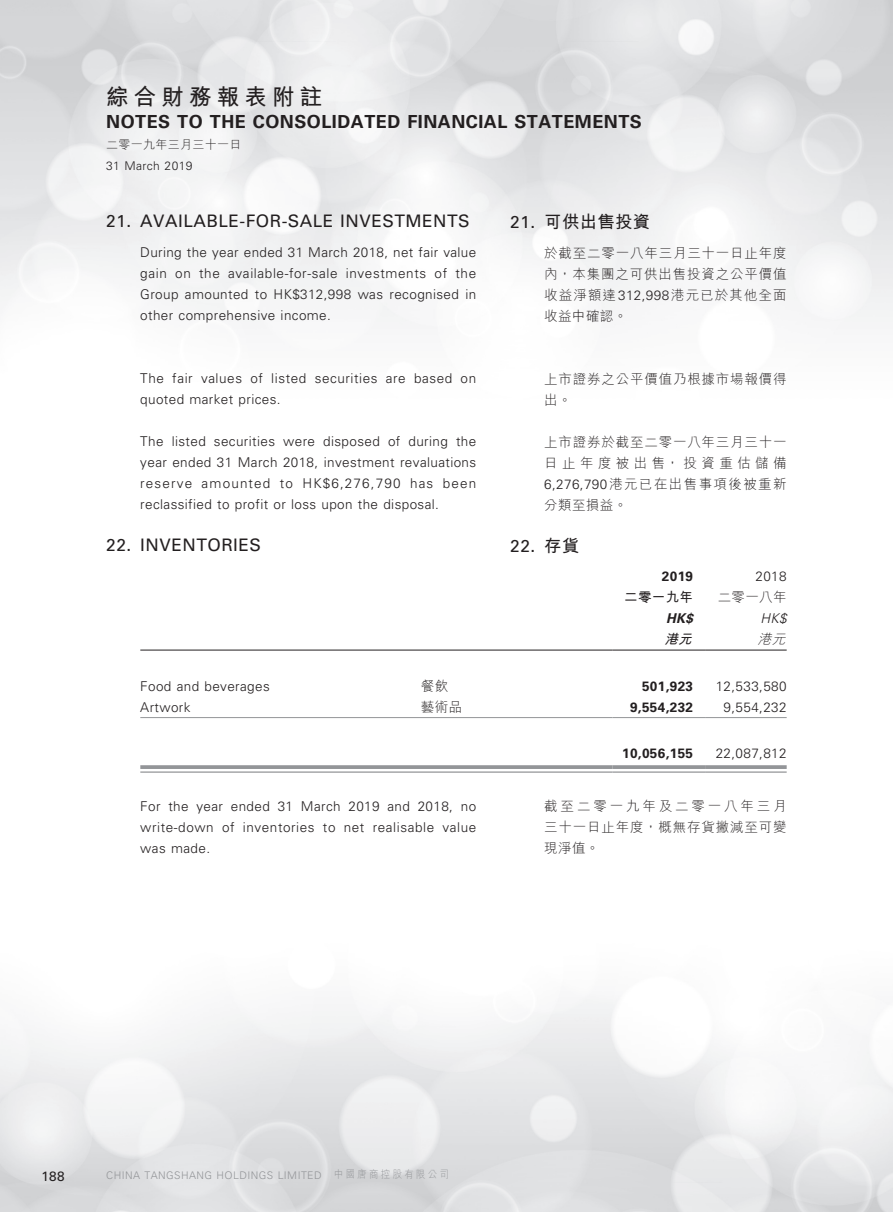
<style>
.page{position:relative;width:893px;height:1212px;background:#fff}
.page>*{position:absolute;margin:0;border:0;box-sizing:border-box;transform-origin:0 0}
.t1{font:22.5px "M Hei HK Bold E Ten B5 H";letter-spacing:.23em;color:#231f20}
.t2{font:700 18px "Univers";letter-spacing:.03em;color:#231f20}
.t3{font:17.25px "Univers";letter-spacing:.03em;color:#231f20}
.t4{font:17.25px "M Hei HK Bold E Ten B5 H";letter-spacing:.03em;color:#231f20}
.t5{font:300 13.5px/21px "Univers";letter-spacing:.03em;color:#231f20;text-align:justify}
.t6{font:13.5px/21px "M Hei HK Light E Ten B5 H";letter-spacing:.06em;color:#231f20;text-align:justify}
.t7{font:700 13.5px "Univers";letter-spacing:.03em;color:#231f20}
.t8{font:13.5px "M Hei HK Bold E Ten B5 H";letter-spacing:.03em;color:#231f20}
.t9{font:13.5px "Univers";color:#231f20}
.t10{font:italic 700 13.5px "Univers";color:#231f20}
.t11{font:italic 300 13.5px "Univers";color:#231f20}
.t12{font:italic 13.5px "M Hei HK Bold E Ten B5 H";color:#231f20}
.t13{font:italic 13.5px "M Hei HK Light E Ten B5 H";color:#231f20}
.t14{font:12px "M Hei HK Light E Ten B5 H";letter-spacing:.03em;color:#231f20}
.t15{font:300 12px "Univers";letter-spacing:.03em;color:#231f20}
.t16{font:300 10.5px "Univers";letter-spacing:.04em;color:#939598}
.s1{font-family:"Univers"}
.s2{font-family:"Univers";font-weight:300}
.s3{font-family:"M Hei HK Bold E Ten B5 H"}
.s4{font-family:"M Hei HK Light E Ten B5 H";font-weight:400}
</style>
<div class="page">
<hr style="left:140px;top:650px;width:281px;height:1px;background:#231f20">
<hr style="left:421px;top:650px;width:191px;height:1px;background:#231f20">
<hr style="left:612px;top:650px;width:94px;height:1px;background:#231f20">
<hr style="left:706px;top:650px;width:81px;height:1px;background:#231f20">
<hr style="left:140px;top:717px;width:281px;height:1px;background:#939598">
<hr style="left:421px;top:717px;width:191px;height:1px;background:#939598">
<hr style="left:612px;top:717px;width:94px;height:1px;background:#939598">
<hr style="left:706px;top:717px;width:81px;height:1px;background:#939598">
<svg style="left:140px;top:765px;width:281px;height:4px"></svg>
<hr style="left:140px;top:771px;width:281px;height:2px;background:#939598">
<svg style="left:421px;top:765px;width:191px;height:4px"></svg>
<hr style="left:421px;top:771px;width:191px;height:2px;background:#939598">
<svg style="left:612px;top:765px;width:94px;height:4px"></svg>
<hr style="left:612px;top:771px;width:94px;height:2px;background:#939598">
<svg style="left:706px;top:765px;width:81px;height:4px"></svg>
<hr style="left:706px;top:771px;width:81px;height:2px;background:#939598">
<h1 class="t1" style="left:106px;top:88px;width:217px">綜合財務報表附註</h1>
<h2 class="t2" style="left:106px;top:115px;width:537px">NOTES TO THE CONSOLIDATED FINANCIAL STATEMENTS</h2>
<p class="t14" style="left:106px;top:140px;width:137px">二零一九年三月三十一日</p>
<p class="t15" style="left:106px;top:161px;width:88px">31 March 2019</p>
<p class="t3" style="left:106px;top:215px;width:365px">21. AVAILABLE-FOR-SALE INVESTMENTS</p>
<p class="t5" style="left:140px;top:243px;width:337px">During the year ended 31 March 2018, net fair value gain on the available-for-sale investments of the Group amounted to HK$312,998 was recognised in other comprehensive income.</p>
<p class="t5" style="left:140px;top:369px;width:337px">The fair values of listed securities are based on quoted market prices.</p>
<p class="t5" style="left:140px;top:432px;width:337px">The listed securities were disposed of during the year ended 31 March 2018, investment revaluations reserve amounted to HK$6,276,790 has been reclassified to profit or loss upon the disposal.</p>
<p class="t3" style="left:106px;top:538px;width:156px">22. INVENTORIES</p>
<p class="t4" style="left:510px;top:215px;width:141px"><span class="s1">21.</span> 可供出售投資</p>
<p class="t6" style="left:544px;top:244px;width:244px">於截至二零一八年三月三十一日止年度內，本集團之可供出售投資之公平價值收益淨額達<span class="s2">312,998</span>港元已於其他全面收益中確認。</p>
<p class="t6" style="left:544px;top:370px;width:244px">上市證券之公平價值乃根據市場報價得出。</p>
<p class="t6" style="left:544px;top:433px;width:244px">上市證券於截至二零一八年三月三十一日止年度被出售，投資重估儲備<span class="s2">6,276,790</span>港元已在出售事項後被重新分類至損益。</p>
<p class="t3" style="left:510px;top:539px;width:70px">22. <span class="s3">存貨</span></p>
<p class="t7" style="left:662px;top:571px;width:33px">2019</p>
<p class="t5" style="left:755px;top:567px;width:33px">2018</p>
<p class="t8" style="left:624px;top:592px;width:71px">二零一九年</p>
<p class="t6" style="left:718px;top:588px;width:71px">二零一八年</p>
<p class="t10" style="left:666px;top:613px;width:29px">HK$</p>
<p class="t11" style="left:760px;top:613px;width:28px">HK$</p>
<p class="t12" style="left:664px;top:634px;width:32px">港元</p>
<p class="t13" style="left:758px;top:634px;width:33px">港元</p>
<p class="t5" style="left:140px;top:676px;width:131px">Food and beverages</p>
<p class="t6" style="left:421px;top:677px;width:29px">餐飲</p>
<p class="t7" style="left:642px;top:681px;width:53px">501,923</p>
<p class="t5" style="left:716px;top:676px;width:72px">12,533,580</p>
<p class="t5" style="left:140px;top:697px;width:52px">Artwork</p>
<p class="t6" style="left:421px;top:698px;width:43px">藝術品</p>
<p class="t7" style="left:630px;top:702px;width:65px">9,554,232</p>
<p class="t5" style="left:724px;top:697px;width:65px">9,554,232</p>
<p class="t7" style="left:622px;top:748px;width:72px">10,056,155</p>
<p class="t5" style="left:716px;top:744px;width:72px">22,087,812</p>
<p class="t5" style="left:140px;top:797px;width:337px">For the year ended 31 March 2019 and 2018, no write-down of inventories to net realisable value was made.</p>
<p class="t6" style="left:544px;top:797px;width:244px">截至二零一九年及二零一八年三月三十一日止年度，概無存貨撇減至可變現淨值。</p>
<p class="t9" style="left:42px;top:1171px;width:25px">188</p>
<p class="t16" style="left:106px;top:1171px;width:344px">CHINA TANGSHANG HOLDINGS LIMITED <span class="s4">中國唐商控股有限公司</span></p>
</div>
